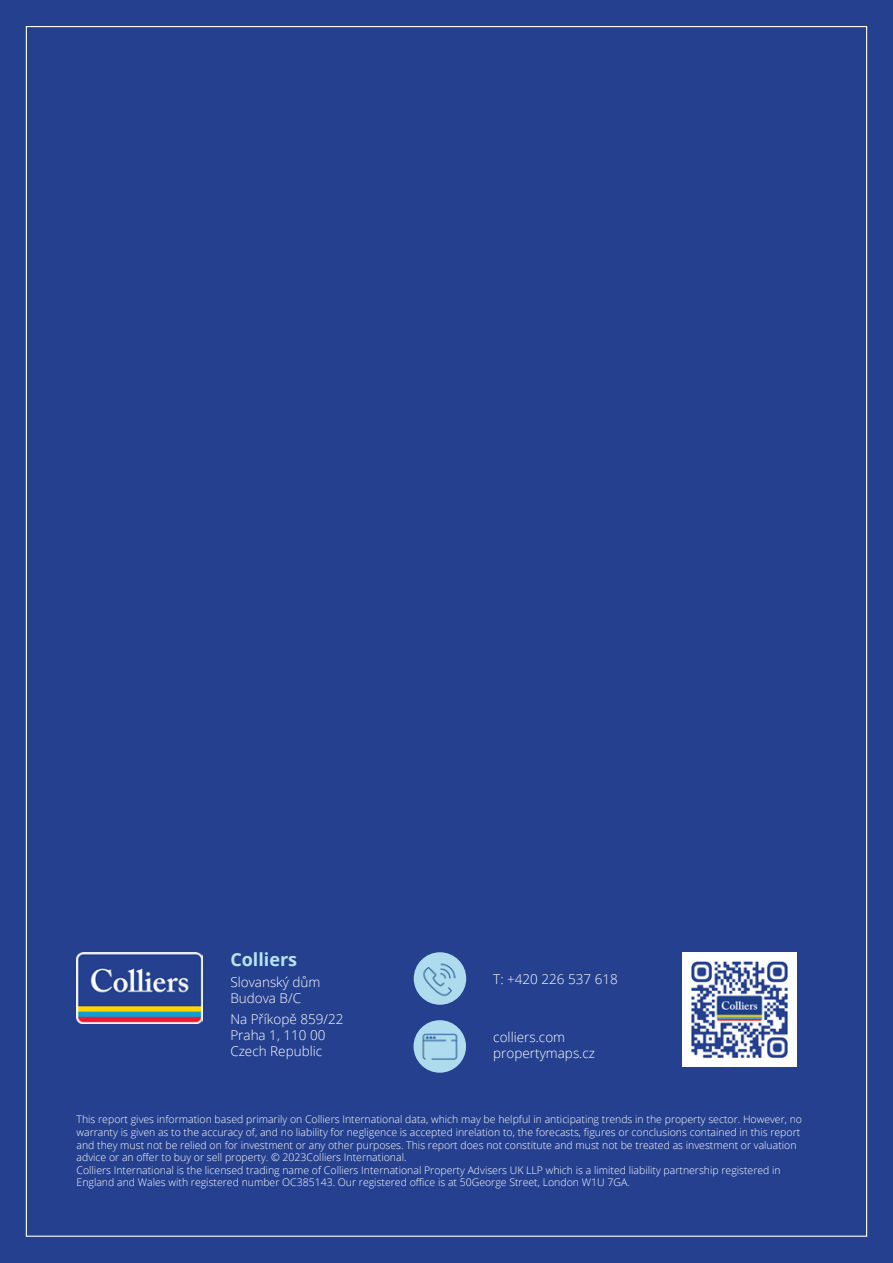
<style>
.page{position:relative;width:893px;height:1263px;background:#25408f}
.page>*{position:absolute;margin:0;border:0;box-sizing:border-box;transform-origin:0 0}
.t1{font:700 18px "Open Sans";color:#b7e4f4}
.t2{font:300 13.5px "Open Sans";color:#fff}
.t3{font:300 10.5px/12.6px "Open Sans";color:#fff}
</style>
<div class="page">
<img style="left:76px;top:952px;width:126px;height:72px">
<svg style="left:414px;top:952px;width:52px;height:53px"></svg>
<img style="left:419px;top:958px;width:41px;height:41px">
<svg style="left:414px;top:1020px;width:52px;height:53px"></svg>
<img style="left:419px;top:1026px;width:41px;height:40px">
<img style="left:682px;top:953px;width:114px;height:113px">
<p class="t1" style="left:230px;top:947px;width:68px">Colliers</p>
<p class="t2" style="left:230px;top:972px;width:92px">Slovanský dům</p>
<p class="t2" style="left:230px;top:989px;width:72px">Budova B/C</p>
<p class="t2" style="left:230px;top:1009px;width:115px">Na Příkopě 859/22</p>
<p class="t2" style="left:230px;top:1026px;width:97px">Praha 1, 110 00</p>
<p class="t2" style="left:230px;top:1042px;width:93px">Czech Republic</p>
<p class="t2" style="left:493px;top:969px;width:126px">T: +420 226 537 618</p>
<p class="t2" style="left:493px;top:1028px;width:73px">colliers.com</p>
<p class="t2" style="left:493px;top:1044px;width:103px">propertymaps.cz</p>
<p class="t3" style="left:77px;top:1113px;width:727px">This report gives information based primarily on Colliers International data, which may be helpful in anticipating trends in the property sector. However, no warranty is given as to the accuracy of, and no liability for negligence is accepted inrelation to, the forecasts, figures or conclusions contained in this report and they must not be relied on for investment or any other purposes. This report does not constitute and must not be treated as investment or valuation advice or an offer to buy or sell property. © 2023Colliers International.</p>
<p class="t3" style="left:77px;top:1163px;width:706px">Colliers International is the licensed trading name of Colliers International Property Advisers UK LLP which is a limited liability partnership registered in<br>England and Wales with registered number OC385143. Our registered office is at 50George Street, London W1U 7GA.</p>
</div>
